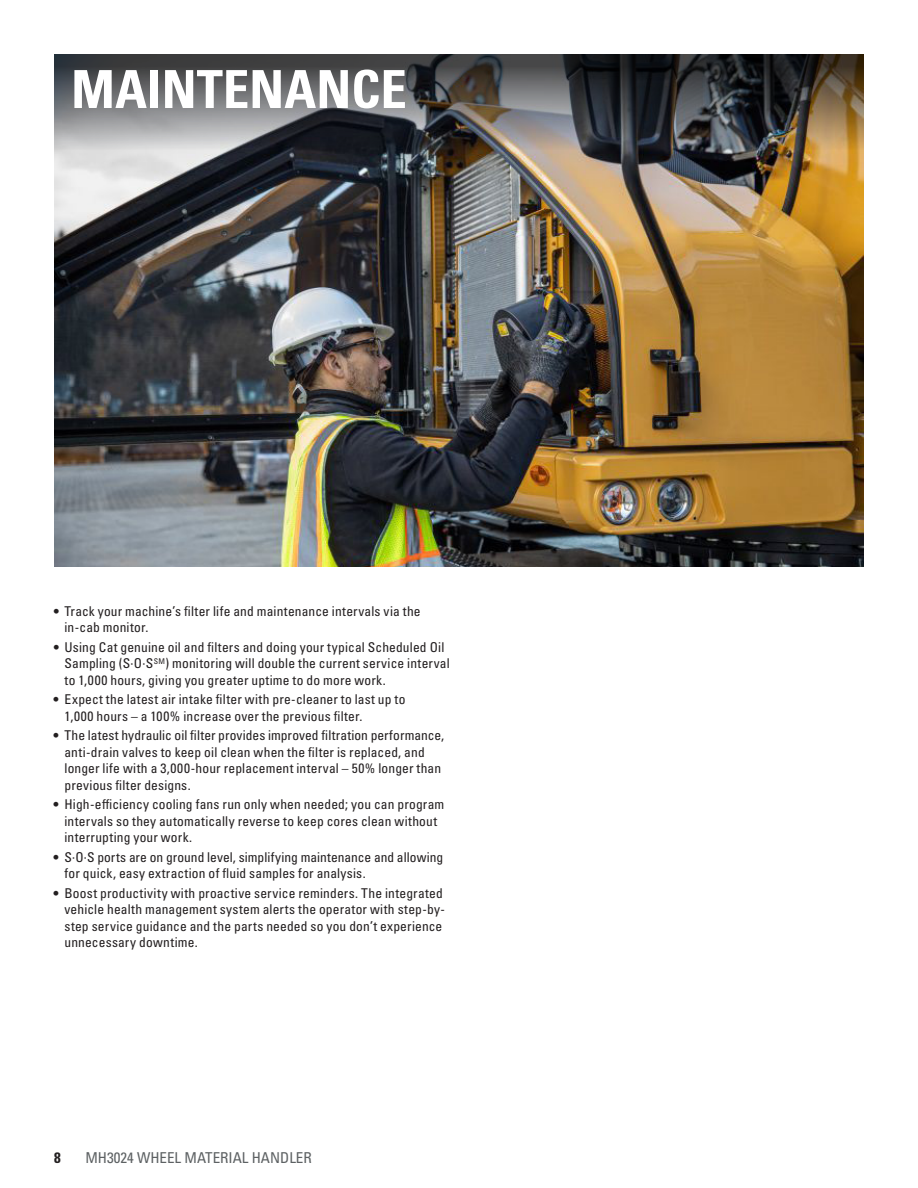
<style>
.page{position:relative;width:918px;height:1188px;background:#fff}
.page>*{position:absolute;margin:0;border:0;box-sizing:border-box;transform-origin:0 0}
.t1{font:52.5px "Univers LTCYR 67 Bold Cond";color:#fff}
.t2{font:condensed 15px "Univers LTCYR 57";color:#5d6163}
.t3{font:15px "Univers LTCYR 67 Bold Cond";color:#231f20}
.t4{font:condensed 13.5px/16.5px "Univers LTCYR 57";letter-spacing:.01em;color:#231f20}
</style>
<div class="page">
<img style="left:54px;top:299px;width:810px;height:268px">
<img style="left:54px;top:54px;width:810px;height:245px">
<h1 class="t1" style="left:71px;top:57px;width:337px">MAINTENANCE</h1>
<p class="t4" style="left:65px;top:602px;width:358px;text-indent:-11px">• Track your machine’s filter life and maintenance intervals via the in-cab monitor.</p>
<p class="t4" style="left:65px;top:638px;width:387px;text-indent:-11px">• Using Cat genuine oil and filters and doing your typical Scheduled Oil<br>Sampling (S·O·S<sup>SM</sup>) monitoring will double the current service interval to 1,000 hours, giving you greater uptime to do more work.</p>
<p class="t4" style="left:65px;top:691px;width:342px;text-indent:-11px">• Expect the latest air intake filter with pre-cleaner to last up to<br>1,000 hours – a 100% increase over the previous filter.</p>
<p class="t4" style="left:65px;top:727px;width:381px;text-indent:-11px">• The latest hydraulic oil filter provides improved filtration performance, anti-drain valves to keep oil clean when the filter is replaced, and longer life with a 3,000-hour replacement interval – 50% longer than previous filter designs.</p>
<p class="t4" style="left:65px;top:796px;width:381px;text-indent:-11px">• High-efficiency cooling fans run only when needed; you can program intervals so they automatically reverse to keep cores clean without interrupting your work.</p>
<p class="t4" style="left:65px;top:848px;width:380px;text-indent:-11px">• S·O·S ports are on ground level, simplifying maintenance and allowing for quick, easy extraction of fluid samples for analysis.</p>
<p class="t4" style="left:65px;top:884px;width:382px;text-indent:-11px">• Boost productivity with proactive service reminders. The integrated vehicle health management system alerts the operator with step-by&shy;step service guidance and the parts needed so you don’t experience unnecessary downtime.</p>
<p class="t3" style="left:54px;top:1148px;width:8px">8</p>
<p class="t2" style="left:86px;top:1148px;width:228px">MH3024 WHEEL MATERIAL HANDLER</p>
</div>
